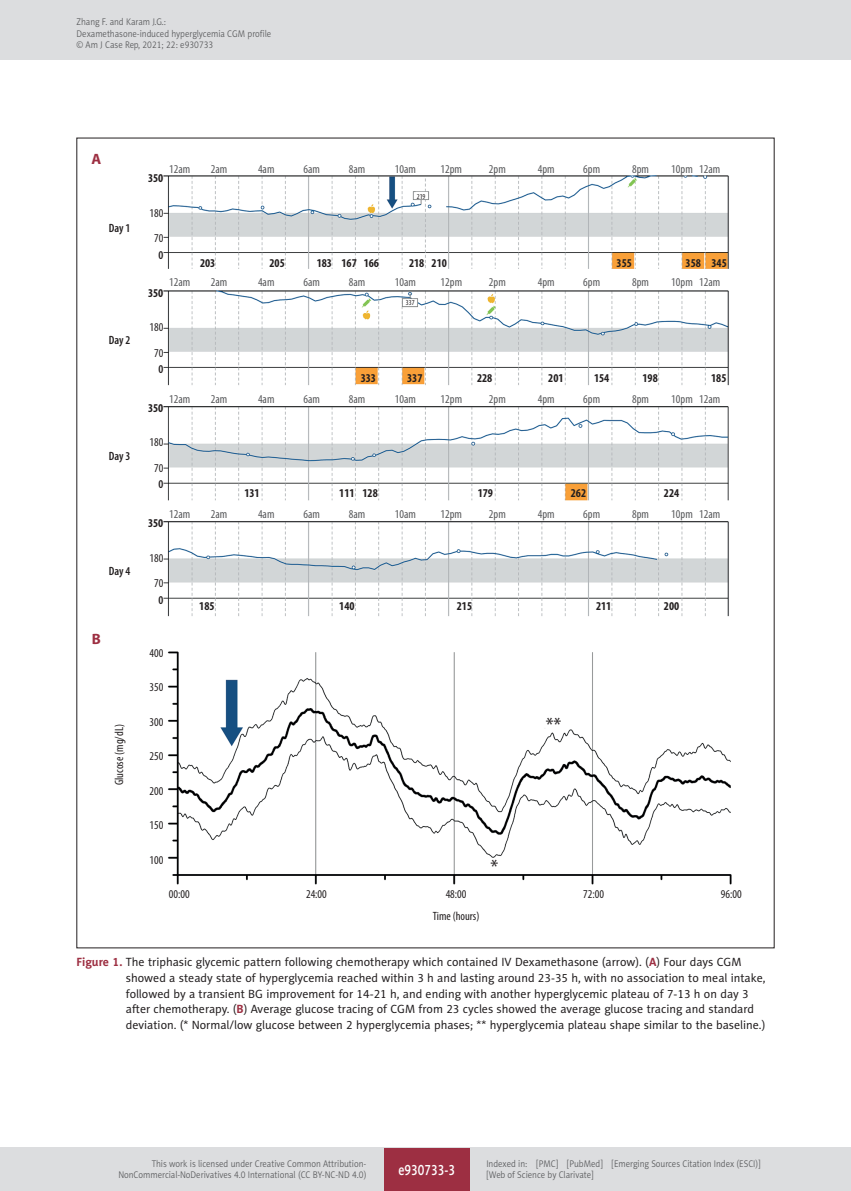
<style>
.page{position:relative;width:851px;height:1191px;background:#fff}
.page>*{position:absolute;margin:0;border:0;box-sizing:border-box;transform-origin:0 0}
.t1{font:condensed 21px "Myriad Pro";color:#231f20}
.AJCR_e-PAGINA{font:15px "Naomi Sans EFN Medium";color:#fff;scale:.8 1}
.t2{font:700 15px "Myriad Pro";color:#9d2f42}
.AJCR_Rycina_tytul{font:12px/15.8px "Naomi Sans EFN";color:#231f20}
.t3{font:condensed 12px "Myriad Pro";color:#57585a}
.t4{font:700 condensed 12px "Myriad Pro";color:#231f20}
.t5{font:condensed 12px/25.5px "Myriad Pro";color:#231f20;text-align:center}
.t6{font:600 condensed 12px "Myriad Pro";letter-spacing:-.005em;color:#231f20}
.AJCR_pagina_zywa{font:9.75px/11.2px "Naomi Sans EFN Light";color:#57585a;scale:.9 1}
.AJCR_pagina_sygnatur{font:9.75px "Naomi Sans EFN Light";color:#57585a;scale:.9 1}
.t7{font:condensed 7.5px "Myriad Pro";color:#231f20}
.s1{font-weight:700;color:#9d2f42}
</style>
<div class="page">
<img style="left:163px;top:175px;width:566px;height:442px">
<img style="left:167px;top:651px;width:565px;height:234px">
<div style="left:0;top:0;width:850px;height:60px;background:#dcdddf"></div>
<div style="left:0;top:1148px;width:850px;height:43px;background:#dcdddf"></div>
<div style="left:384px;top:1147px;width:85px;height:43px;background:#9d2f42"></div>
<p class="AJCR_pagina_zywa" style="left:77px;top:16px;width:218px">Zhang F. and Karam J.G.:<br>Dexamethasone-induced hyperglycemia CGM profile</p>
<p class="AJCR_pagina_sygnatur" style="left:77px;top:39px;width:153px">© Am J Case Rep, 2021; 22: e930733</p>
<p class="t2" style="left:91px;top:149px;width:11px">A</p>
<p class="t6" style="left:109px;top:221px;width:23px">Day 1</p>
<p class="t6" style="left:109px;top:333px;width:23px">Day 2</p>
<p class="t6" style="left:109px;top:449px;width:23px">Day 3</p>
<p class="t6" style="left:109px;top:564px;width:23px">Day 4</p>
<p class="t2" style="left:92px;top:629px;width:11px">B</p>
<p class="t5" style="left:106px;top:785px;width:62px;rotate:-90deg">Glucose (mg/dL)</p>
<p class="t3" style="left:169px;top:162px;width:23px">12am</p>
<p class="t3" style="left:211px;top:162px;width:18px">2am</p>
<p class="t3" style="left:258px;top:162px;width:18px">4am</p>
<p class="t3" style="left:303px;top:162px;width:18px">6am</p>
<p class="t3" style="left:349px;top:162px;width:18px">8am</p>
<p class="t3" style="left:395px;top:162px;width:23px">10am</p>
<p class="t3" style="left:440px;top:162px;width:23px">12pm</p>
<p class="t3" style="left:489px;top:162px;width:18px">2pm</p>
<p class="t3" style="left:537px;top:162px;width:18px">4pm</p>
<p class="t3" style="left:583px;top:162px;width:18px">6pm</p>
<p class="t3" style="left:632px;top:162px;width:18px">8pm</p>
<p class="t3" style="left:671px;top:162px;width:51px">10pm 12am</p>
<p class="t4" style="left:148px;top:170px;width:17px">350</p>
<p class="t5" style="left:149px;top:200px;width:15px">180<br>70</p>
<p class="t6" style="left:158px;top:248px;width:6px">0</p>
<p class="t7" style="left:417px;top:192px;width:10px">219</p>
<p class="t4" style="left:200px;top:255px;width:17px">203</p>
<p class="t4" style="left:269px;top:255px;width:17px">205</p>
<p class="t4" style="left:317px;top:255px;width:64px">183 167 166</p>
<p class="t4" style="left:409px;top:255px;width:39px">218 210</p>
<p class="t4" style="left:616px;top:255px;width:17px">355</p>
<p class="t4" style="left:685px;top:255px;width:43px">358 345</p>
<p class="t3" style="left:169px;top:275px;width:23px">12am</p>
<p class="t3" style="left:211px;top:275px;width:18px">2am</p>
<p class="t4" style="left:148px;top:285px;width:17px">350</p>
<p class="t5" style="left:149px;top:314px;width:15px">180<br>70</p>
<p class="t6" style="left:158px;top:362px;width:6px">0</p>
<p class="t3" style="left:258px;top:275px;width:18px">4am</p>
<p class="t3" style="left:303px;top:275px;width:18px">6am</p>
<p class="t3" style="left:349px;top:275px;width:18px">8am</p>
<p class="t3" style="left:395px;top:275px;width:23px">10am</p>
<p class="t3" style="left:440px;top:275px;width:23px">12pm</p>
<p class="t3" style="left:489px;top:275px;width:18px">2pm</p>
<p class="t3" style="left:537px;top:275px;width:18px">4pm</p>
<p class="t3" style="left:583px;top:275px;width:18px">6pm</p>
<p class="t3" style="left:632px;top:275px;width:18px">8pm</p>
<p class="t3" style="left:671px;top:275px;width:51px">10pm 12am</p>
<p class="t7" style="left:406px;top:298px;width:10px">337</p>
<p class="t4" style="left:360px;top:370px;width:17px">333</p>
<p class="t4" style="left:407px;top:370px;width:17px">337</p>
<p class="t4" style="left:477px;top:370px;width:17px">228</p>
<p class="t4" style="left:548px;top:370px;width:17px">201</p>
<p class="t4" style="left:594px;top:370px;width:17px">154</p>
<p class="t4" style="left:642px;top:370px;width:17px">198</p>
<p class="t4" style="left:711px;top:370px;width:17px">185</p>
<p class="t3" style="left:169px;top:392px;width:23px">12am</p>
<p class="t3" style="left:211px;top:392px;width:18px">2am</p>
<p class="t3" style="left:258px;top:392px;width:18px">4am</p>
<p class="t3" style="left:303px;top:392px;width:18px">6am</p>
<p class="t3" style="left:349px;top:392px;width:18px">8am</p>
<p class="t3" style="left:395px;top:392px;width:23px">10am</p>
<p class="t3" style="left:440px;top:392px;width:23px">12pm</p>
<p class="t3" style="left:489px;top:392px;width:18px">2pm</p>
<p class="t3" style="left:537px;top:392px;width:18px">4pm</p>
<p class="t3" style="left:583px;top:392px;width:18px">6pm</p>
<p class="t3" style="left:632px;top:392px;width:18px">8pm</p>
<p class="t3" style="left:671px;top:392px;width:51px">10pm 12am</p>
<p class="t4" style="left:148px;top:400px;width:17px">350</p>
<p class="t5" style="left:149px;top:429px;width:15px">180<br>70</p>
<p class="t6" style="left:158px;top:477px;width:6px">0</p>
<p class="t4" style="left:244px;top:486px;width:17px">131</p>
<p class="t4" style="left:339px;top:486px;width:40px">111 128</p>
<p class="t4" style="left:477px;top:486px;width:17px">179</p>
<p class="t4" style="left:570px;top:486px;width:17px">262</p>
<p class="t4" style="left:663px;top:486px;width:17px">224</p>
<p class="t3" style="left:169px;top:507px;width:23px">12am</p>
<p class="t3" style="left:211px;top:507px;width:18px">2am</p>
<p class="t3" style="left:258px;top:507px;width:18px">4am</p>
<p class="t3" style="left:303px;top:507px;width:18px">6am</p>
<p class="t3" style="left:349px;top:507px;width:18px">8am</p>
<p class="t3" style="left:395px;top:507px;width:23px">10am</p>
<p class="t3" style="left:440px;top:507px;width:23px">12pm</p>
<p class="t3" style="left:489px;top:507px;width:18px">2pm</p>
<p class="t3" style="left:537px;top:507px;width:18px">4pm</p>
<p class="t3" style="left:583px;top:507px;width:18px">6pm</p>
<p class="t3" style="left:632px;top:507px;width:18px">8pm</p>
<p class="t3" style="left:671px;top:507px;width:51px">10pm 12am</p>
<p class="t4" style="left:148px;top:515px;width:17px">350</p>
<p class="t5" style="left:149px;top:545px;width:15px">180<br>70</p>
<p class="t6" style="left:158px;top:593px;width:6px">0</p>
<p class="t4" style="left:339px;top:598px;width:17px">140</p>
<p class="t4" style="left:456px;top:598px;width:17px">215</p>
<p class="t4" style="left:596px;top:598px;width:17px">211</p>
<p class="t4" style="left:663px;top:598px;width:17px">200</p>
<p class="t4" style="left:199px;top:598px;width:17px">185</p>
<p class="t5" style="left:149px;top:640px;width:15px">400</p>
<p class="t5" style="left:149px;top:674px;width:15px">350</p>
<p class="t5" style="left:149px;top:709px;width:15px">300</p>
<p class="t5" style="left:149px;top:743px;width:15px">250</p>
<p class="t5" style="left:149px;top:778px;width:15px">200</p>
<p class="t5" style="left:149px;top:812px;width:15px">150</p>
<p class="t5" style="left:149px;top:847px;width:15px">100</p>
<p class="t1" style="left:545px;top:712px;width:17px">**</p>
<p class="t1" style="left:490px;top:854px;width:9px">*</p>
<p class="t5" style="left:169px;top:881px;width:22px">00:00</p>
<p class="t5" style="left:306px;top:881px;width:22px">24:00</p>
<p class="t5" style="left:432px;top:883px;width:48px;line-height:22px">48:00<br>Time (hours)</p>
<p class="t5" style="left:583px;top:881px;width:22px">72:00</p>
<p class="t5" style="left:720px;top:881px;width:22px">96:00</p>
<p class="AJCR_Rycina_tytul" style="left:126px;top:954px;width:641px;text-indent:-49px"><span class="s1">Figure 1.</span> The triphasic glycemic pattern following chemotherapy which contained IV Dexamethasone (arrow). (<span class="s1">A</span>) Four days CGM showed a steady state of hyperglycemia reached within 3 h and lasting around 23-35 h, with no association to meal intake, followed by a transient BG improvement for 14-21 h, and ending with another hyperglycemic plateau of 7-13 h on day 3 after chemotherapy. (<span class="s1">B</span>) Average glucose tracing of CGM from 23 cycles showed the average glucose tracing and standard deviation. (* Normal/low glucose between 2 hyperglycemia phases; ** hyperglycemia plateau shape similar to the baseline.)</p>
<p class="AJCR_pagina_zywa" style="left:118px;top:1158px;width:277px;text-align:right">This work is licensed under Creative Common Attribution-<br>NonCommercial-NoDerivatives 4.0 International (CC BY-NC-ND 4.0)</p>
<p class="AJCR_e-PAGINA" style="left:398px;top:1160px;width:72px">e930733-3</p>
<p class="AJCR_pagina_zywa" style="left:486px;top:1158px;width:306px">Indexed in: [PMC] [PubMed] [Emerging Sources Citation Index (ESCI)] [Web of Science by Clarivate]</p>
</div>
